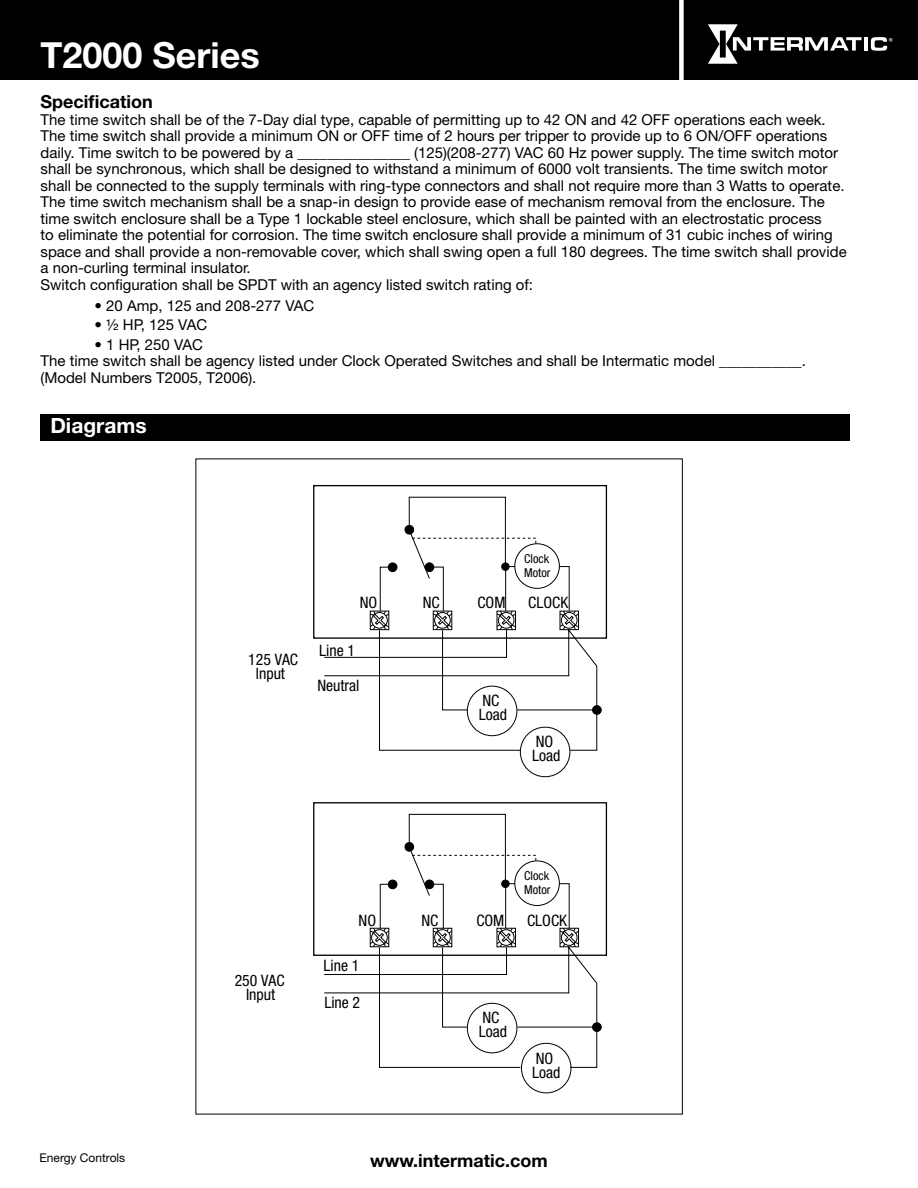
<style>
.page{position:relative;width:918px;height:1188px;background:#fff}
.page>*{position:absolute;margin:0;border:0;box-sizing:border-box;transform-origin:0 0}
.t1{font:700 36px "Helvetica Neue LT Std";color:#fff}
.t2{font:700 21px "Helvetica Neue LT Std";color:#fff}
.t3{font:700 18px "Helvetica Neue LT Std";color:#000}
.t4{font:condensed 15.75px/14px "Helvetica Neue LT Std";color:#000}
.t5{font:700 15.75px/14px "Times";color:#000;text-align:center}
.t6{font:15px/16.5px "Helvetica Neue LT Std";color:#000}
.t7{font:condensed 12.3px/14px "Helvetica Neue LT Std";color:#000}
.t8{font:12px "Helvetica Neue LT Std";color:#000}
</style>
<div class="page">
<div style="left:0;top:0;width:918px;height:80px;background:#000"></div>
<hr style="left:864px;top:37px;width:4px;height:14px;background:#fff">
<svg style="left:871px;top:37px;width:22px;height:14px"></svg>
<svg style="left:708px;top:24px;width:154px;height:40px"></svg>
<div style="left:679px;top:0;width:5px;height:82px;background:#fff"></div>
<div style="left:40px;top:414px;width:810px;height:26px;background:#000"></div>
<div style="left:593px;top:706px;width:8px;height:8px;background:#000;border-radius:50%"></div>
<div style="left:592px;top:705px;width:10px;height:10px;border:1px solid #000;border-radius:50%"></div>
<div style="left:520px;top:727px;width:50px;height:50px;border:1px solid #000;border-radius:50%"></div>
<div style="left:313px;top:485px;width:294px;height:154px;border:1px solid #000"></div>
<svg style="left:323px;top:496px;width:275px;height:255px"></svg>
<div style="left:593px;top:1023px;width:8px;height:8px;background:#000;border-radius:50%"></div>
<div style="left:592px;top:1022px;width:10px;height:10px;border:1px solid #000;border-radius:50%"></div>
<div style="left:521px;top:1043px;width:50px;height:50px;border:1px solid #000;border-radius:50%"></div>
<div style="left:313px;top:802px;width:294px;height:154px;border:1px solid #000"></div>
<svg style="left:323px;top:813px;width:275px;height:255px"></svg>
<h1 class="t1" style="left:40px;top:33px;width:221px">T2000 Series</h1>
<p class="t3" style="left:40px;top:91px;width:114px">Specification</p>
<p class="t6" style="left:40px;top:111px;width:808px">The time switch shall be of the 7-Day dial type, capable of permitting up to 42 ON and 42 OFF operations each week.<br>The time switch shall provide a minimum ON or OFF time of 2 hours per tripper to provide up to 6 ON/OFF operations daily. Time switch to be powered by a _______________ (125)(208-277) VAC 60 Hz power supply. The time switch motor shall be synchronous, which shall be designed to withstand a minimum of 6000 volt transients. The time switch motor shall be connected to the supply terminals with ring-type connectors and shall not require more than 3 Watts to operate.<br>The time switch mechanism shall be a snap-in design to provide ease of mechanism removal from the enclosure. The time switch enclosure shall be a Type 1 lockable steel enclosure, which shall be painted with an electrostatic process<br>to eliminate the potential for corrosion. The time switch enclosure shall provide a minimum of 31 cubic inches of wiring space and shall provide a non-removable cover, which shall swing open a full 180 degrees. The time switch shall provide a non-curling terminal insulator.<br>Switch configuration shall be SPDT with an agency listed switch rating of:</p>
<p class="t6" style="left:94px;top:297px;width:221px">• 20 Amp, 125 and 208-277 VAC</p>
<p class="t6" style="left:94px;top:317px;width:114px">• ½ HP, 125 VAC</p>
<p class="t6" style="left:40px;top:336px;width:767px;text-indent:54px">• 1 HP, 250 VAC<br>The time switch shall be agency listed under Clock Operated Switches and shall be Intermatic model ___________. (Model Numbers T2005, T2006).</p>
<h2 class="t2" style="left:50px;top:413px;width:98px">Diagrams</h2>
<p class="t4" style="left:248px;top:652px;width:51px;text-align:center">125 VAC<br>Input</p>
<p class="t7" style="left:524px;top:551px;width:28px">Clock<br>Motor</p>
<p class="t4" style="left:360px;top:595px;width:19px">NO</p>
<p class="t4" style="left:423px;top:595px;width:18px">NC</p>
<p class="t4" style="left:477px;top:595px;width:30px">COM</p>
<p class="t4" style="left:528px;top:595px;width:42px">CLOCK</p>
<p class="t4" style="left:319px;top:643px;width:37px">Line 1</p>
<p class="t4" style="left:317px;top:678px;width:44px">Neutral</p>
<p class="t4" style="left:479px;top:693px;width:30px">NC<br>Load</p>
<p class="t4" style="left:532px;top:734px;width:30px">NO<br>Load</p>
<p class="t5" style="left:245px;top:968px;width:63px">250 VAC<br>Input</p>
<p class="t4" style="left:235px;top:973px;width:51px;text-align:center">250 VAC<br>Input</p>
<p class="t7" style="left:524px;top:868px;width:28px">Clock<br>Motor</p>
<p class="t4" style="left:359px;top:913px;width:19px">NO</p>
<p class="t4" style="left:422px;top:913px;width:18px">NC</p>
<p class="t4" style="left:476px;top:913px;width:30px">COM</p>
<p class="t4" style="left:527px;top:913px;width:42px">CLOCK</p>
<p class="t4" style="left:324px;top:959px;width:37px">Line 1</p>
<p class="t4" style="left:324px;top:996px;width:37px">Line 2</p>
<p class="t4" style="left:479px;top:1011px;width:30px">NC<br>Load</p>
<p class="t4" style="left:532px;top:1052px;width:30px">NO<br>Load</p>
<p class="t8" style="left:40px;top:1151px;width:87px">Energy Controls</p>
<p class="t3" style="left:370px;top:1150px;width:179px">www.intermatic.com</p>
</div>
